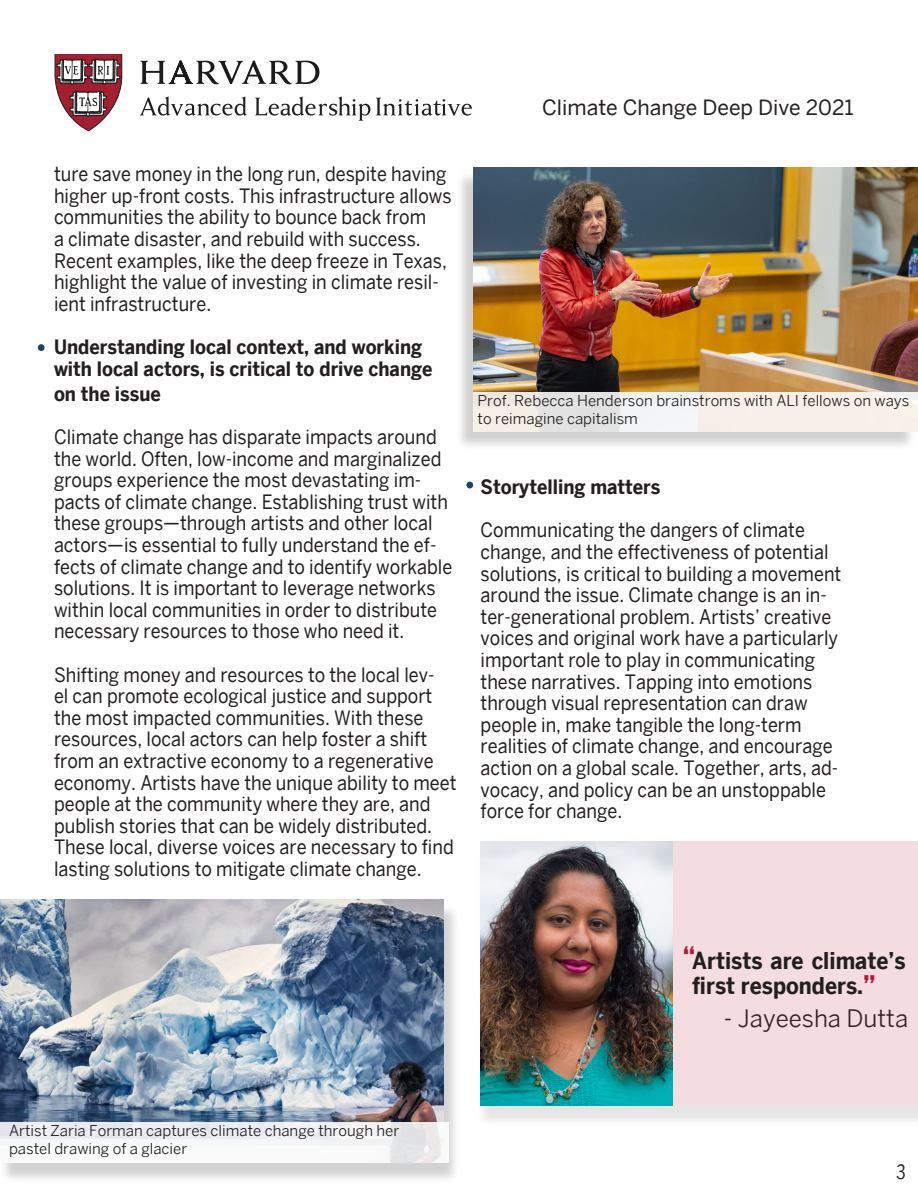
<style>
.page{position:relative;width:918px;height:1188px;background:#fff}
.page>*{position:absolute;margin:0;border:0;box-sizing:border-box;transform-origin:0 0}
.t1{font:700 29.7px "Benton Sans Cond";color:#b01d3c;scale:.91 1}
.t2{font:24px "Benton Sans";color:#231f20}
.t3{font:700 23.1px/25.2px "Benton Sans";color:#231f20;scale:.91 1}
.t4{font:21px "Benton Sans";color:#231f20}
.t5{font:19.8px/21.6px "Benton Sans";color:#231f20;scale:.91 1}
.t6{font:700 19.8px/21.6px "Benton Sans";color:#231f20;scale:.91 1}
.t7{font:19.8px "Benton Sans Cond";color:#231f20;scale:.91 1}
.t8{font:15px/18px "Benton Sans";color:#231f20}
</style>
<div class="page">
<svg style="left:140px;top:97px;width:107px;height:19px"></svg>
<svg style="left:255px;top:97px;width:115px;height:24px"></svg>
<svg style="left:376px;top:98px;width:96px;height:18px"></svg>
<svg style="left:140px;top:61px;width:179px;height:23px"></svg>
<svg style="left:55px;top:55px;width:67px;height:76px"></svg>
<div style="left:455px;top:171px;width:461px;height:280px;background:#231f20;opacity:.2"></div>
<img style="left:473px;top:168px;width:444px;height:224px">
<div style="left:38px;top:344px;width:7px;height:7px;background:#1b4064;border-radius:50%"></div>
<div style="left:466px;top:482px;width:7px;height:6px;background:#1b4064;border-radius:50%"></div>
<div style="left:0;top:904px;width:460px;height:280px;background:#231f20;opacity:.2"></div>
<img style="left:0;top:899px;width:444px;height:223px">
<div style="left:473px;top:392px;width:445px;height:39px;background:linear-gradient(to right,#e9e8e6,#faf3ec)"></div>
<svg style="left:0;top:1122px;width:448px;height:41px;fill:#f5f6f6"></svg>
<div style="left:476px;top:848px;width:442px;height:280px;background:#231f20;opacity:.75"></div>
<div style="left:481px;top:842px;width:437px;height:263px;background:#f3dde1"></div>
<img style="left:481px;top:842px;width:192px;height:263px">
<p class="t5" style="left:54px;top:163px;width:438px">ture save money in the long run, despite having higher up-front costs. This infrastructure allows communities the ability to bounce back from<br>a climate disaster, and rebuild with success.<br>Recent examples, like the deep freeze in Texas, highlight the value of investing in climate resil&shy;ient infrastructure.</p>
<p class="t6" style="left:54px;top:336px;width:418px">Understanding local context, and working with local actors, is critical to drive change</p>
<p class="t6" style="left:54px;top:383px;width:119px">on the issue</p>
<p class="t5" style="left:54px;top:426px;width:439px">Climate change has disparate impacts around the world. Often, low-income and marginalized groups experience the most devastating im&shy;pacts of climate change. Establishing trust with these groups—through artists and other local actors—is essential to fully understand the ef&shy;fects of climate change and to identify workable solutions. It is important to leverage networks within local communities in order to distribute necessary resources to those who need it.</p>
<p class="t5" style="left:54px;top:663px;width:444px">Shifting money and resources to the local lev-<br>el can promote ecological justice and support the most impacted communities. With these resources, local actors can help foster a shift from an extractive economy to a regenerative economy. Artists have the unique ability to meet people at the community where they are, and publish stories that can be widely distributed.<br>These local, diverse voices are necessary to find lasting solutions to mitigate climate change.</p>
<p class="t4" style="left:542px;top:95px;width:313px">Climate Change Deep Dive 2021</p>
<p class="t8" style="left:478px;top:391px;width:433px">Prof. Rebecca Henderson brainstroms with ALI fellows on ways to reimagine capitalism</p>
<p class="t6" style="left:481px;top:476px;width:199px">Storytelling matters</p>
<p class="t5" style="left:481px;top:519px;width:398px">Communicating the dangers of climate change, and the effectiveness of potential solutions, is critical to building a movement around the issue. Climate change is an in&shy;ter-generational problem. Artists’ creative voices and original work have a particularly important role to play in communicating these narratives. Tapping into emotions through visual representation can draw people in, make tangible the long-term realities of climate change, and encourage action on a global scale. Together, arts, ad&shy;vocacy, and policy can be an unstoppable force for change.</p>
<p class="t1" style="left:683px;top:940px;width:15px">“</p>
<p class="t3" style="left:692px;top:948px;width:236px">Artists are climate’s first responders.</p>
<p class="t1" style="left:863px;top:968px;width:15px">”</p>
<p class="t2" style="left:724px;top:1004px;width:186px">- Jayeesha Dutta</p>
<p class="t8" style="left:9px;top:1122px;width:392px">Artist Zaria Forman captures climate change through her pastel drawing of a glacier</p>
<p class="t7" style="left:896px;top:1161px;width:12px">3</p>
</div>
